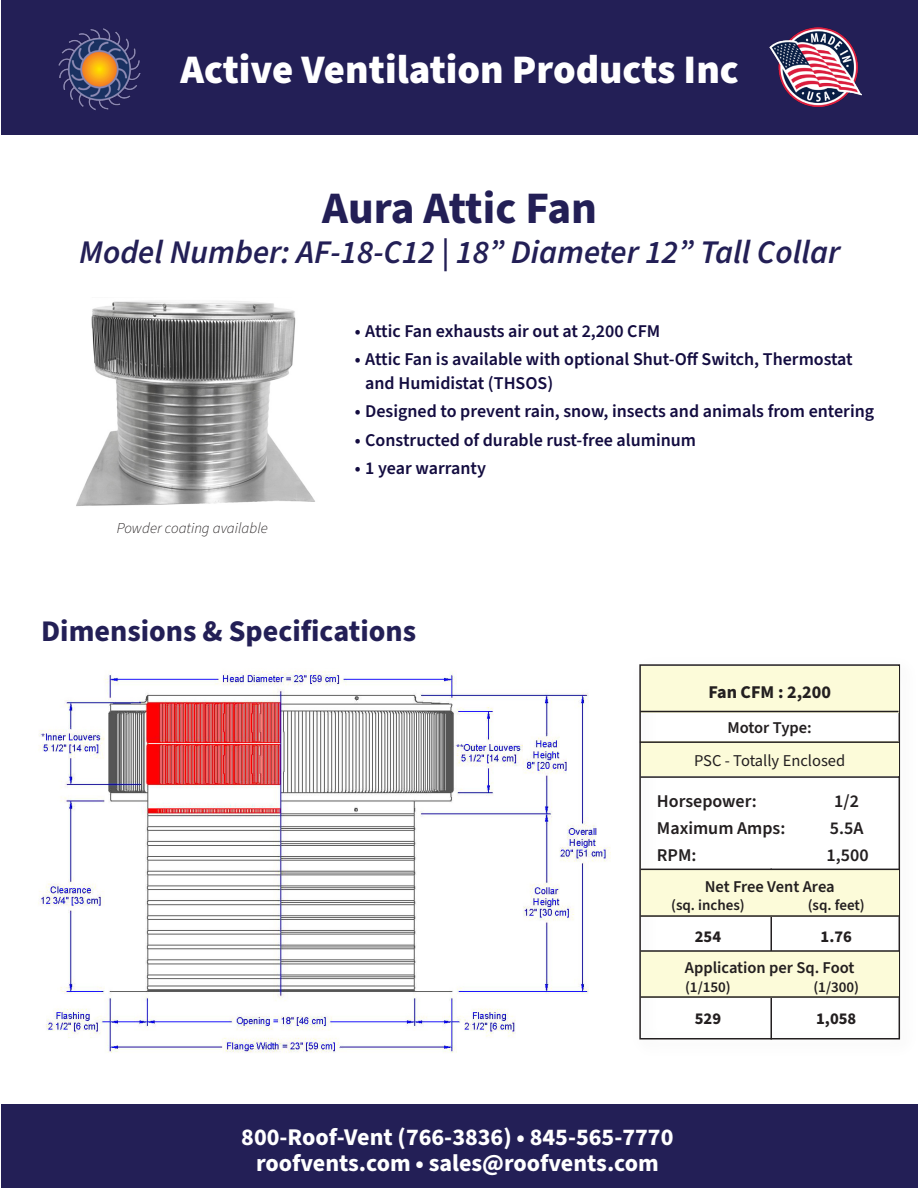
<style>
.page{position:relative;width:918px;height:1188px;background:#fff}
.page>*{position:absolute;margin:0;border:0;box-sizing:border-box;transform-origin:0 0}
.t1{font:700 45px "Source Sans Pro";color:#231f56}
.t2{font:900 40.5px "Source Sans Pro";color:#fff}
.t3{font:italic 600 33px "Source Sans Pro";color:#231f56}
.t4{font:700 30px "Source Sans Pro";color:#231f56}
.t5{font:700 24px/25.5px "Source Sans Pro";color:#fff;text-align:center}
.t6{font:600 18px/24px "Source Sans Pro";color:#130c40}
.t7{font:600 18px "Source Sans Pro";color:#231f20}
.t8{font:700 18px "Source Sans Pro";color:#231f20}
.t9{font:600 16.5px "Source Sans Pro";color:#231f20}
.t10{font:16.5px "Source Sans Pro";color:#231f20}
.t11{font:700 16.5px "Source Sans Pro";color:#231f20}
.t12{font:600 15px "Source Sans Pro";color:#231f20}
.t13{font:italic 300 15px "Source Sans Pro";color:#231f20}
</style>
<div class="page">
<div style="left:1px;top:0;width:917px;height:135px;background:#231f56"></div>
<img style="left:58px;top:28px;width:83px;height:83px">
<img style="left:769px;top:28px;width:92px;height:79px">
<div style="left:1px;top:1105px;width:917px;height:83px;background:#231f56"></div>
<img style="left:76px;top:301px;width:239px;height:205px">
<img style="left:38px;top:670px;width:572px;height:383px">
<div style="left:639px;top:664px;width:261px;height:376px;border:2px solid #231f20"></div>
<div style="left:641px;top:666px;width:258px;height:46px;background:#fcfbd9"></div>
<div style="left:641px;top:742px;width:258px;height:34px;background:#fcfbd9"></div>
<hr style="left:770px;top:869px;width:2px;height:171px;background:#231f20">
<hr style="left:641px;top:776px;width:258px;height:2px;background:#231f20">
<hr style="left:640px;top:711px;width:259px;height:1px;background:#231f20">
<hr style="left:640px;top:741px;width:260px;height:2px;background:#231f20">
<div style="left:641px;top:869px;width:258px;height:48px;background:#fcfbd9"></div>
<div style="left:641px;top:951px;width:258px;height:47px;background:#fcfbd9"></div>
<hr style="left:641px;top:869px;width:258px;height:1px;background:#231f20">
<hr style="left:641px;top:915px;width:258px;height:2px;background:#231f20">
<hr style="left:641px;top:950px;width:258px;height:2px;background:#231f20">
<hr style="left:641px;top:996px;width:258px;height:2px;background:#231f20">
<h2 class="t2" style="left:180px;top:41px;width:560px">Active Ventilation Products Inc</h2>
<p class="t1" style="left:322px;top:178px;width:276px">Aura Attic Fan</p>
<p class="t3" style="left:79px;top:230px;width:762px">Model Number: AF-18-C12 | 18” Diameter 12” Tall Collar</p>
<p class="t13" style="left:117px;top:518px;width:153px">Powder coating available</p>
<p class="t6" style="left:355px;top:319px;width:307px">• Attic Fan exhausts air out at 2,200 CFM</p>
<p class="t6" style="left:365px;top:348px;width:489px;text-indent:-10px">• Attic Fan is available with optional Shut-Off Switch, Thermostat and Humidistat (THSOS)</p>
<p class="t6" style="left:355px;top:400px;width:521px">• Designed to prevent rain, snow, insects and animals from entering</p>
<p class="t6" style="left:355px;top:428px;width:343px">• Constructed of durable rust-free aluminum</p>
<p class="t6" style="left:355px;top:457px;width:133px">• 1 year warranty</p>
<p class="t4" style="left:41px;top:611px;width:376px">Dimensions &amp; Specifications</p>
<p class="t8" style="left:708px;top:680px;width:124px">Fan CFM : 2,200</p>
<p class="t9" style="left:728px;top:717px;width:86px">Motor Type:</p>
<p class="t10" style="left:694px;top:750px;width:153px">PSC - Totally Enclosed</p>
<p class="t7" style="left:657px;top:789px;width:101px">Horsepower:</p>
<p class="t7" style="left:834px;top:789px;width:26px">1/2</p>
<p class="t7" style="left:657px;top:816px;width:130px">Maximum Amps:</p>
<p class="t7" style="left:830px;top:816px;width:35px">5.5A</p>
<p class="t7" style="left:657px;top:843px;width:41px">RPM:</p>
<p class="t7" style="left:827px;top:843px;width:44px">1,500</p>
<p class="t9" style="left:705px;top:875px;width:132px">Net Free Vent Area</p>
<p class="t12" style="left:671px;top:895px;width:75px">(sq. inches)</p>
<p class="t11" style="left:695px;top:925px;width:28px">254</p>
<p class="t12" style="left:808px;top:895px;width:59px">(sq. feet)</p>
<p class="t11" style="left:821px;top:925px;width:33px">1.76</p>
<p class="t9" style="left:685px;top:956px;width:171px">Application per Sq. Foot</p>
<p class="t12" style="left:685px;top:977px;width:47px">(1/150)</p>
<p class="t11" style="left:695px;top:1007px;width:28px">529</p>
<p class="t12" style="left:813px;top:977px;width:47px">(1/300)</p>
<p class="t11" style="left:816px;top:1007px;width:42px">1,058</p>
<h3 class="t5" style="left:241px;top:1125px;width:434px">800-Roof-Vent (766-3836) • 845-565-7770 roofvents.com • sales@roofvents.com</h3>
</div>
